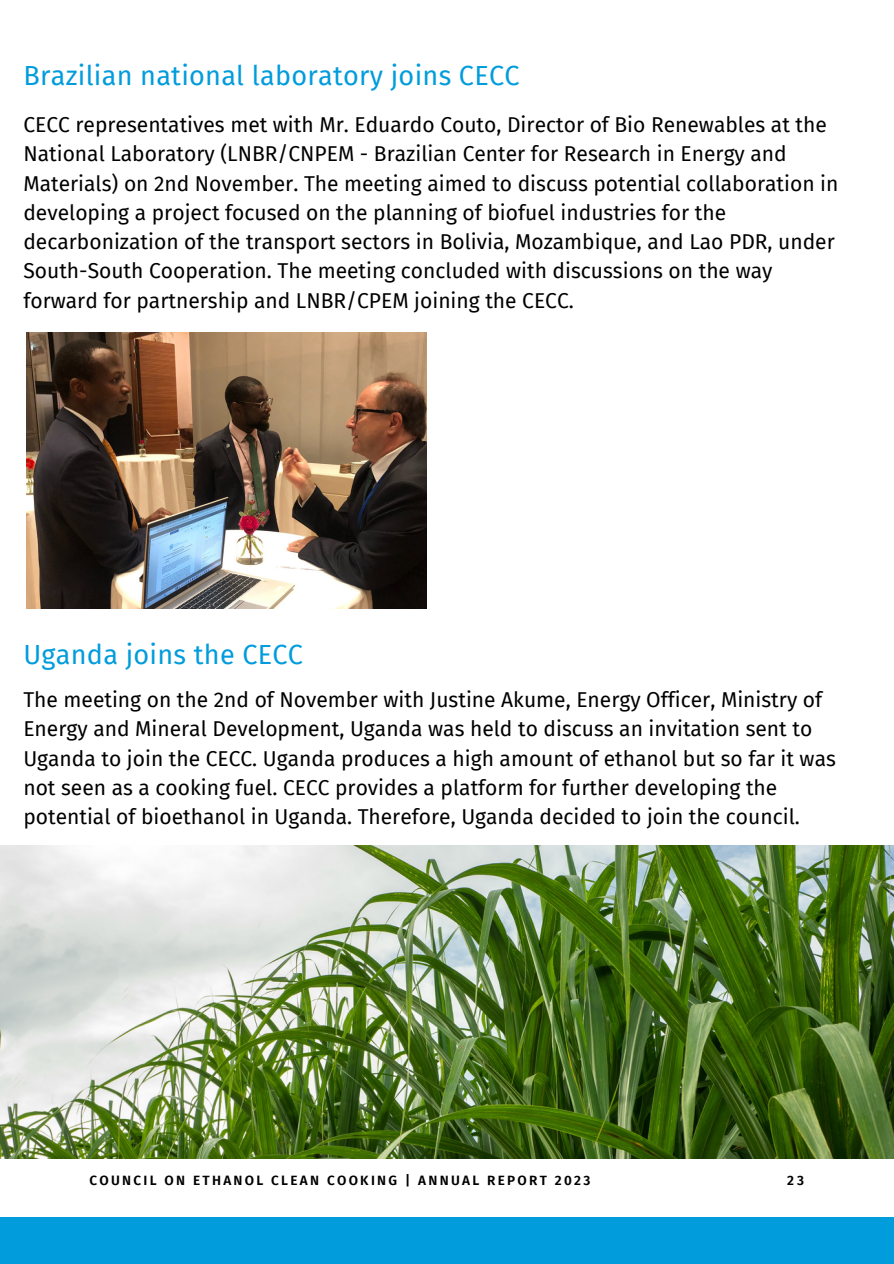
<style>
.page{position:relative;width:894px;height:1264px;background:#fff}
.page>*{position:absolute;margin:0;border:0;box-sizing:border-box;transform-origin:0 0}
.t1{font:27px "Fira Sans";letter-spacing:.01em;color:#009cdc}
.t2{font:21px/29.2px "Fira Sans";color:#000001}
.t3{font:600 13.5px "Fira Sans";letter-spacing:.17em;color:#000001}
</style>
<div class="page">
<div style="left:0;top:1217px;width:893px;height:46px;background:#009cdc"></div>
<img style="left:26px;top:332px;width:400px;height:276px">
<img style="left:0;top:845px;width:893px;height:313px">
<p class="t1" style="left:23px;top:60px;width:497px">Brazilian national laboratory joins CECC</p>
<p class="t2" style="left:23px;top:110px;width:816px">CECC representatives met with Mr. Eduardo Couto, Director of Bio Renewables at the National Laboratory (LNBR/CNPEM - Brazilian Center for Research in Energy and Materials) on 2nd November. The meeting aimed to discuss potential collaboration in developing a project focused on the planning of biofuel industries for the decarbonization of the transport sectors in Bolivia, Mozambique, and Lao PDR, under South-South Cooperation. The meeting concluded with discussions on the way forward for partnership and LNBR/CPEM joining the CECC.</p>
<p class="t1" style="left:23px;top:638px;width:281px">Uganda joins the CECC</p>
<p class="t2" style="left:23px;top:685px;width:813px">The meeting on the 2nd of November with Justine Akume, Energy Officer, Ministry of Energy and Mineral Development, Uganda was held to discuss an invitation sent to Uganda to join the CECC. Uganda produces a high amount of ethanol but so far it was not seen as a cooking fuel. CECC provides a platform for further developing the potential of bioethanol in Uganda. Therefore, Uganda decided to join the council.</p>
<p class="t3" style="left:89px;top:1172px;width:502px">COUNCIL ON ETHANOL CLEAN COOKING | ANNUAL REPORT 2023</p>
<p class="t3" style="left:786px;top:1172px;width:19px">23</p>
</div>
